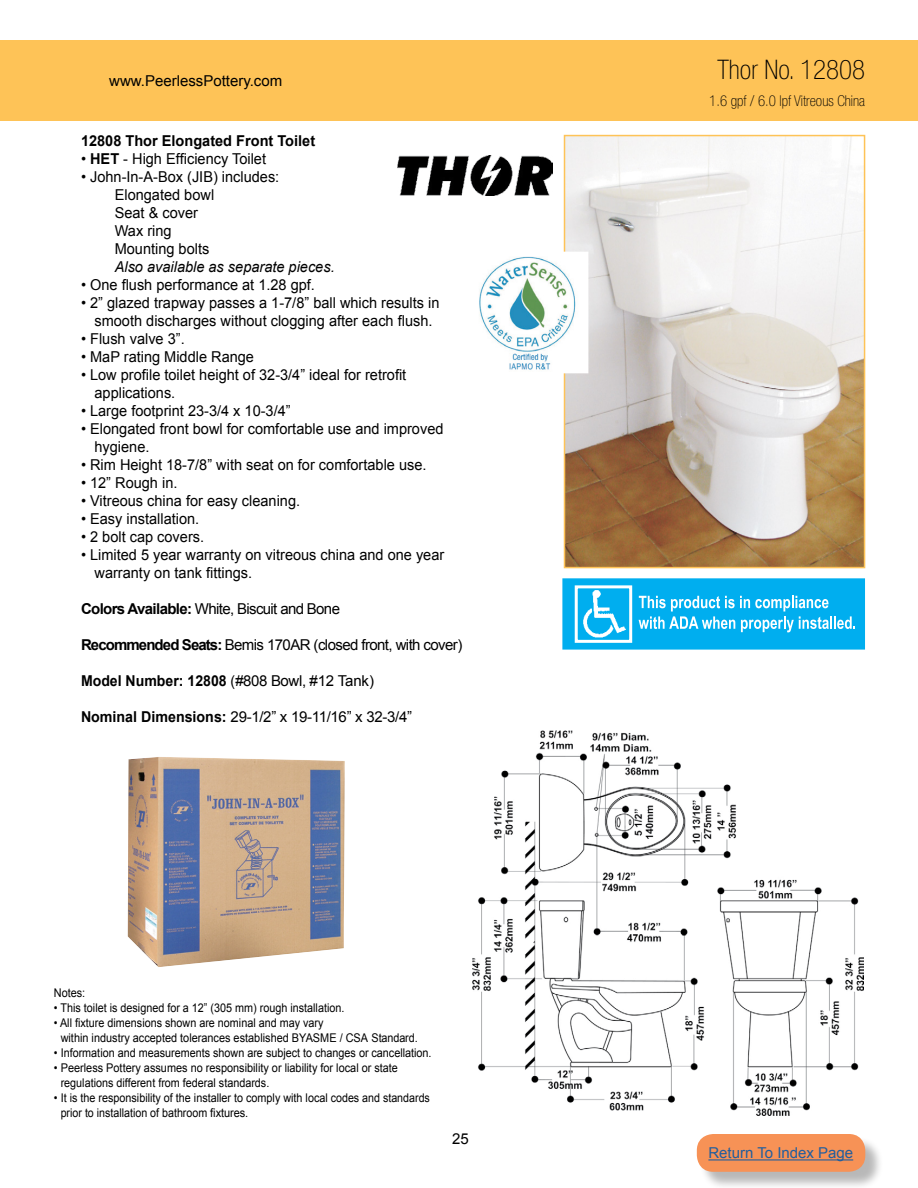
<style>
.page{position:relative;width:918px;height:1188px;background:#fff}
.page>*{position:absolute;margin:0;border:0;box-sizing:border-box;transform-origin:0 0}
.t1{font:100 condensed 27px "Helvetica Neue";color:#000}
.t2{font:15px/18px "Arial";color:#000}
.t3{font:15px "Arial";letter-spacing:-.04em;color:#000}
.t4{font:15px "Arial";letter-spacing:-.045em;color:#000}
.t5{font:15px "Arial";letter-spacing:-.025em;color:#000;scale:.94 1}
.t6{font:italic 15px "Arial";color:#000}
.t7{font:700 15px "Arial";color:#000}
.t8{font:100 condensed 15px "Helvetica Neue";color:#000}
.t9{font:15px "Arial";color:#215e9e}
.t10{font:12px/15px "Arial";color:#000;scale:.9 1}
.t11{font:12px/15px "Arial";color:#000;scale:.91 1}
.s1{font-weight:700}
</style>
<div class="page">
<div style="left:699px;top:1136px;width:185px;height:52px;background:#000;opacity:.28"></div>
<div style="left:697px;top:1134px;width:168px;height:38px;background:#f79256;border-radius:17px"></div>
<hr style="left:708px;top:1159px;width:145px;height:1px;background:#215e9e">
<div style="left:0;top:40px;width:918px;height:82px;background:#fec357"></div>
<img style="left:472px;top:730px;width:392px;height:386px">
<img style="left:567px;top:138px;width:295px;height:427px">
<div style="left:564px;top:135px;width:301px;height:433px;border:2px solid #fec357"></div>
<img style="left:398px;top:156px;width:155px;height:39px">
<div style="left:563px;top:579px;width:301px;height:70px;background:#00aeef"></div>
<div style="left:562px;top:578px;width:303px;height:72px;border:2px solid #00aeef"></div>
<div style="left:575px;top:585px;width:57px;height:58px;border:3px solid #fff"></div>
<img style="left:583px;top:590px;width:42px;height:48px">
<svg style="left:639px;top:596px;width:216px;height:36px"></svg>
<img style="left:479px;top:255px;width:106px;height:115px">
<img style="left:128px;top:757px;width:217px;height:210px">
<p class="t2" style="left:109px;top:72px;width:175px">www.PeerlessPottery.com</p>
<p class="t7" style="left:81px;top:131px;width:236px">12808 Thor Elongated Front Toilet</p>
<p class="t2" style="left:81px;top:150px;width:187px">• <span class="s1">HET</span> - High Efficiency Toilet</p>
<p class="t2" style="left:115px;top:168px;width:166px;text-indent:-34px">• John-In-A-Box (JIB) includes:<br>Elongated bowl<br>Seat &amp; cover<br>Wax ring<br>Mounting bolts</p>
<p class="t6" style="left:115px;top:257px;width:221px">Also available as separate pieces.</p>
<p class="t2" style="left:81px;top:276px;width:235px">• One flush performance at 1.28 gpf.</p>
<p class="t2" style="left:81px;top:294px;width:360px;text-align:center">• 2” glazed trapway passes a 1-7/8” ball which results in smooth discharges without clogging after each flush.</p>
<p class="t2" style="left:81px;top:330px;width:105px">• Flush valve 3”.</p>
<p class="t2" style="left:81px;top:348px;width:175px">• MaP rating Middle Range</p>
<p class="t2" style="left:95px;top:366px;width:313px;text-indent:-14px">• Low profile toilet height of 32-3/4” ideal for retrofit applications.</p>
<p class="t2" style="left:81px;top:402px;width:211px">• Large footprint 23-3/4 x 10-3/4”</p>
<p class="t2" style="left:95px;top:420px;width:351px;text-indent:-14px">• Elongated front bowl for comfortable use and improved hygiene.</p>
<p class="t2" style="left:81px;top:456px;width:347px">• Rim Height 18-7/8” with seat on for comfortable use.</p>
<p class="t2" style="left:81px;top:474px;width:98px">• 12” Rough in.</p>
<p class="t2" style="left:81px;top:492px;width:221px">• Vitreous china for easy cleaning.</p>
<p class="t2" style="left:81px;top:510px;width:120px">• Easy installation.</p>
<p class="t2" style="left:81px;top:528px;width:125px">• 2 bolt cap covers.</p>
<p class="t2" style="left:95px;top:546px;width:351px;text-indent:-14px">• Limited 5 year warranty on vitreous china and one year warranty on tank fittings.</p>
<p class="t4" style="left:81px;top:599px;width:261px"><span class="s1">Colors Available:</span> White, Biscuit and Bone</p>
<p class="t3" style="left:81px;top:635px;width:383px"><span class="s1">Recommended Seats:</span> Bemis 170AR (closed front, with cover)</p>
<p class="t5" style="left:81px;top:671px;width:313px"><span class="s1">Model Number: 12808</span> (#808 Bowl, #12 Tank)</p>
<p class="t2" style="left:81px;top:708px;width:333px"><span class="s1">Nominal Dimensions:</span> 29-1/2” x 19-11/16” x 32-3/4”</p>
<p class="t11" style="left:54px;top:986px;width:36px">Notes:</p>
<p class="t10" style="left:54px;top:1001px;width:324px">• This toilet is designed for a 12” (305 mm) rough installation.</p>
<p class="t10" style="left:61px;top:1016px;width:398px;text-indent:-7px">• All fixture dimensions shown are nominal and may vary<br>within industry accepted tolerances established BYASME / CSA Standard.</p>
<p class="t10" style="left:54px;top:1046px;width:421px">• Information and measurements shown are subject to changes or cancellation.</p>
<p class="t11" style="left:61px;top:1061px;width:372px;text-indent:-7px">• Peerless Pottery assumes no responsibility or liability for local or state regulations different from federal standards.</p>
<p class="t10" style="left:61px;top:1091px;width:412px;text-indent:-7px">• It is the responsibility of the installer to comply with local codes and standards prior to installation of bathroom fixtures.</p>
<p class="t2" style="left:452px;top:1130px;width:18px">25</p>
<h1 class="t1" style="left:717px;top:54px;width:149px">Thor No. 12808</h1>
<p class="t8" style="left:709px;top:92px;width:157px">1.6 gpf / 6.0 lpf Vitreous China</p>
<p class="t9" style="left:708px;top:1143px;width:146px">Return To Index Page</p>
</div>
